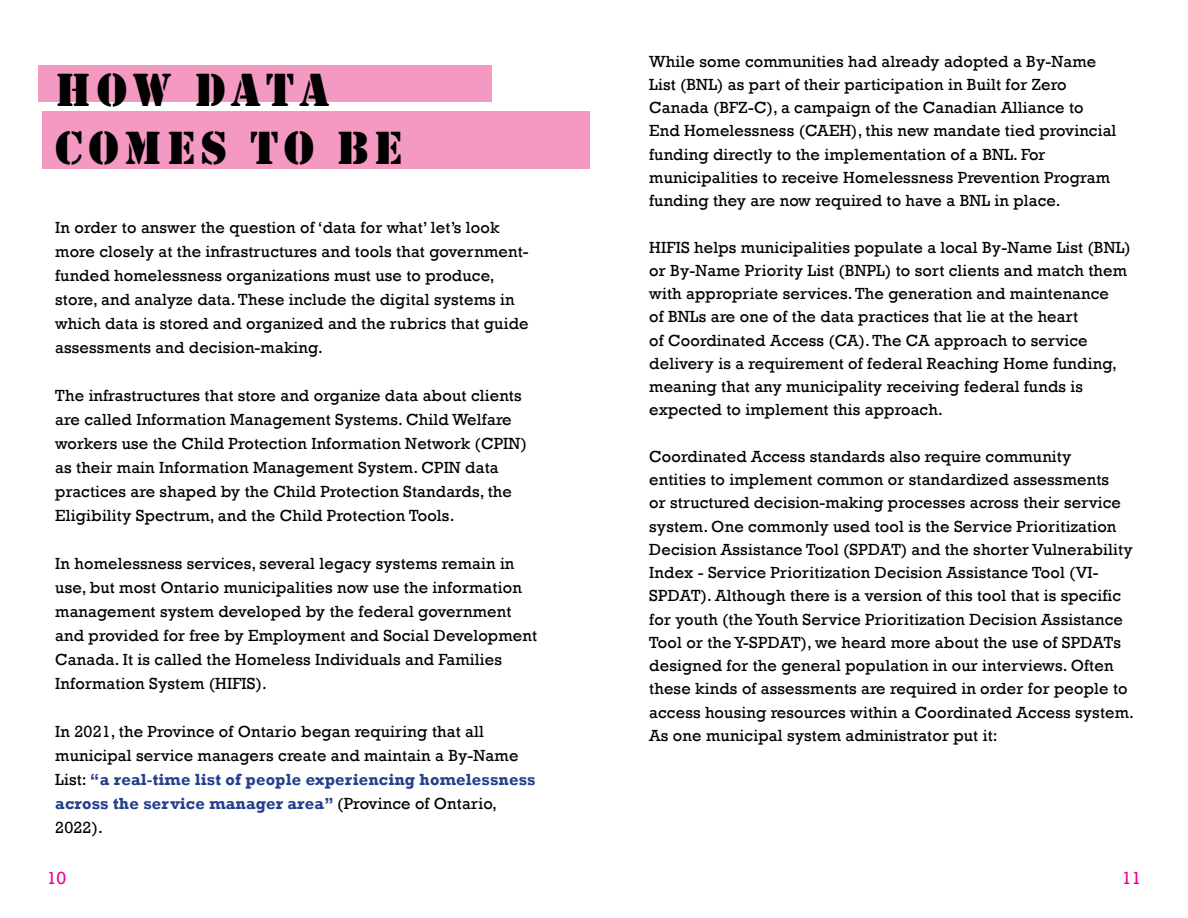
<style>
.page{position:relative;width:1188px;height:918px;background:#fff}
.page>*{position:absolute;margin:0;border:0;box-sizing:border-box;transform-origin:0 0}
.Cover_Style_Blue{font:48px "Stencil";letter-spacing:.11em;color:#000}
.t1{font:18px "Rockwell";color:#ed028c}
.t2{font:16.5px/23.2px "Rockwell";letter-spacing:.01em;color:#000}
.s1{font-weight:700;color:#253f8e}
</style>
<div class="page">
<div style="left:38px;top:65px;width:454px;height:37px;background:#f499c2"></div>
<div style="left:43px;top:111px;width:547px;height:58px;background:#f499c2"></div>
<p class="Cover_Style_Blue" style="left:55px;top:62px;width:276px">HOW DATA</p>
<p class="Cover_Style_Blue" style="left:55px;top:121px;width:349px">COMES TO BE</p>
<p class="t2" style="left:55px;top:216px;width:475px;line-height:24px">In order to answer the question of ‘data for what’ let’s look more closely at the infrastructures and tools that government&shy;funded homelessness organizations must use to produce, store, and analyze data. These include the digital systems in which data is stored and organized and the rubrics that guide assessments and decision-making.</p>
<p class="t2" style="left:55px;top:384px;width:473px;line-height:24px">The infrastructures that store and organize data about clients are called Information Management Systems. Child Welfare workers use the Child Protection Information Network (CPIN) as their main Information Management System. CPIN data practices are shaped by the Child Protection Standards, the Eligibility Spectrum, and the Child Protection Tools.</p>
<p class="t2" style="left:55px;top:552px;width:483px;line-height:24px">In homelessness services, several legacy systems remain in use, but most Ontario municipalities now use the information management system developed by the federal government and provided for free by Employment and Social Development Canada. It is called the Homeless Individuals and Families Information System (HIFIS).</p>
<p class="t2" style="left:55px;top:720px;width:482px;line-height:24px">In 2021, the Province of Ontario began requiring that all municipal service managers create and maintain a By-Name List: <span class="s1">“a real-time list of people experiencing homelessness across the service manager area”</span> (Province of Ontario, 2022).</p>
<p class="t2" style="left:649px;top:50px;width:469px">While some communities had already adopted a By-Name List (BNL) as part of their participation in Built for Zero Canada (BFZ-C), a campaign of the Canadian Alliance to End Homelessness (CAEH), this new mandate tied provincial funding directly to the implementation of a BNL. For municipalities to receive Homelessness Prevention Program funding they are now required to have a BNL in place.</p>
<p class="t2" style="left:649px;top:236px;width:483px">HIFIS helps municipalities populate a local By-Name List (BNL) or By-Name Priority List (BNPL) to sort clients and match them with appropriate services. The generation and maintenance<br>of BNLs are one of the data practices that lie at the heart<br>of Coordinated Access (CA). The CA approach to service delivery is a requirement of federal Reaching Home funding, meaning that any municipality receiving federal funds is expected to implement this approach.</p>
<p class="t2" style="left:649px;top:445px;width:486px">Coordinated Access standards also require community<br>entities to implement common or standardized assessments<br>or structured decision-making processes across their service system. One commonly used tool is the Service Prioritization Decision Assistance Tool (SPDAT) and the shorter Vulnerability Index - Service Prioritization Decision Assistance Tool (VI-SPDAT). Although there is a version of this tool that is specific for youth (the Youth Service Prioritization Decision Assistance Tool or the Y-SPDAT), we heard more about the use of SPDATs designed for the general population in our interviews. Often these kinds of assessments are required in order for people to access housing resources within a Coordinated Access system.<br>As one municipal system administrator put it:</p>
<p class="t1" style="left:47px;top:867px;width:21px">10</p>
<p class="t1" style="left:1122px;top:867px;width:21px">11</p>
</div>
